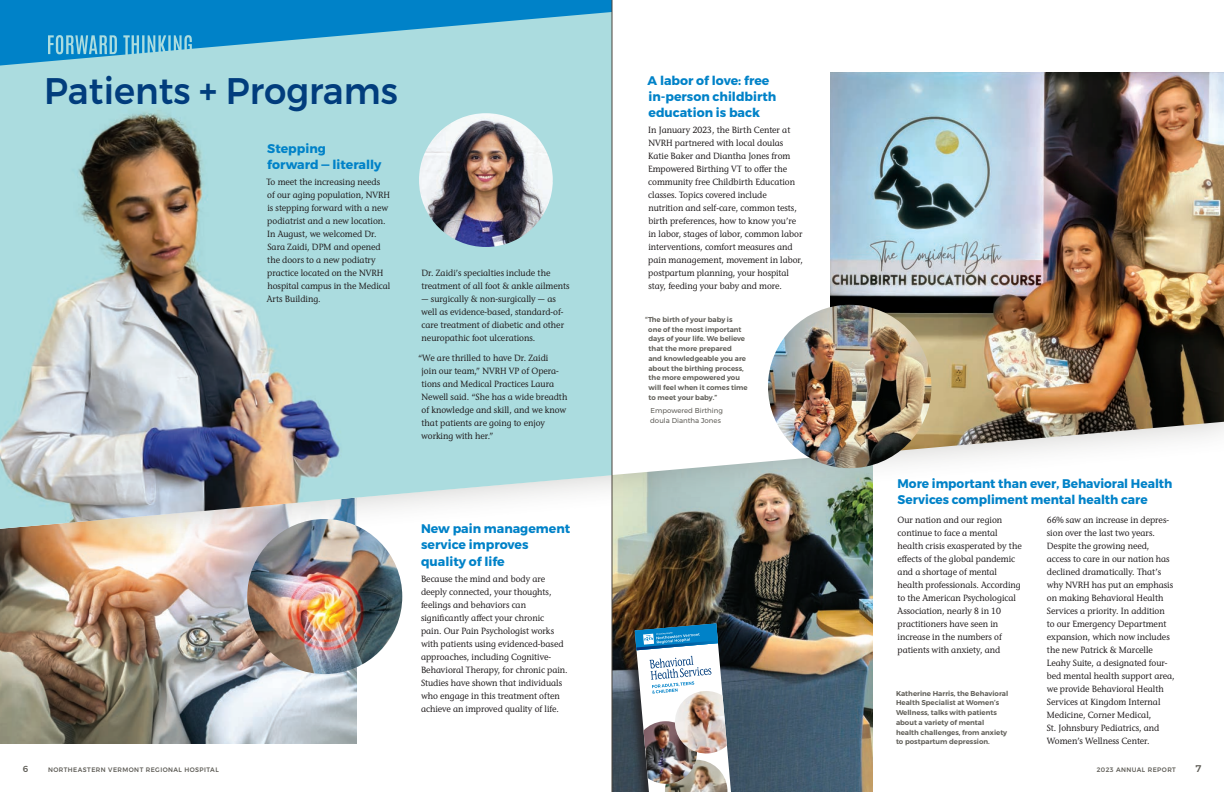
<style>
.page{position:relative;width:1224px;height:792px;background:#fff}
.page>*{position:absolute;margin:0;border:0;box-sizing:border-box;transform-origin:0 0}
.t1{font:500 37px "Montserrat";color:#013d7d;scale:.96 1}
.t2{font:700 12.5px/16.2px "Montserrat";color:#0082c8}
.t3{font:500 9.8px "Montserrat";color:#5f5d57}
.t4{font:500 9px/13px "Stone Informal ITC Pro";color:#231f20;scale:.94 1}
.t5{font:500 8.8px "Montserrat";color:#5f5d57}
.Captions{font:600 7px/9.8px "Montserrat";color:#5f5d57}
.Captions-2{font:7px/9.8px "Montserrat";color:#5f5d57}
.t6{font:500 6.5px "Montserrat";letter-spacing:.07em;color:#5f5d57;scale:.96 1}
.s1{font-weight:600}
</style>
<div class="page">
<img style="left:613px;top:562px;width:259px;height:230px">
<img style="left:0;top:562px;width:357px;height:182px">
<div style="left:0;top:0;width:1224px;height:562px;background:#5f5d57;opacity:.32"></div>
<svg style="left:613px;top:0;width:611px;height:529px"></svg>
<img style="left:0;top:66px;width:612px;height:463px">
<svg style="left:0;top:0;width:612px;height:66px;background:#4ba9d2"></svg>
<div style="left:622px;top:624px;width:113px;height:168px;background:#231f20;opacity:.75"></div>
<img style="left:635px;top:623px;width:96px;height:169px">
<img style="left:830px;top:72px;width:394px;height:385px">
<img style="left:419px;top:113px;width:134px;height:134px;border-radius:67px">
<img style="left:247px;top:519px;width:155px;height:155px;border-radius:78px">
<img style="left:768px;top:305px;width:163px;height:163px;border-radius:82px">
<hr style="left:612px;top:0;width:1px;height:792px;background:#4a443c">
<h1 class="t1" style="left:44px;top:62px;width:370px">Patients <span class="s1">+</span> Programs</h1>
<h3 class="t2" style="left:267px;top:140px;width:116px">Stepping<br>forward — literally</h3>
<p class="t4" style="left:267px;top:176px;width:133px">To meet the increasing needs<br>of our aging population, NVRH is stepping forward with a new podiatrist and a new location.<br>In August, we welcomed Dr.<br>Sara Zaidi, DPM and opened the doors to a new podiatry practice located on the NVRH hospital campus in the Medical<br>Arts Building.</p>
<p class="t4" style="left:422px;top:267px;width:159px">Dr. Zaidi’s specialties include the treatment of all foot &amp; ankle ailments</p>
<p class="t4" style="left:421px;top:293px;width:153px">— surgically &amp; non-surgically — as well as evidence-based, standard-of&shy;care treatment of diabetic and other neuropathic foot ulcerations.</p>
<p class="t4" style="left:421px;top:351px;width:157px;text-indent:-3px">“We are thrilled to have Dr. Zaidi<br>join our team,” NVRH VP of Opera&shy;tions and Medical Practices Laura<br>Newell said. “She has a wide breadth of knowledge and skill, and we know that patients are going to enjoy working with her.”</p>
<h3 class="t2" style="left:421px;top:520px;width:151px">New pain management service improves quality of life</h3>
<p class="t4" style="left:421px;top:572px;width:158px">Because the mind and body are deeply connected, your thoughts, feelings and behaviors can significantly affect your chronic<br>pain. Our Pain Psychologist works with patients using evidenced-based approaches, including Cognitive-Behavioral Therapy, for chronic pain.<br>Studies have shown that individuals who engage in this treatment often achieve an improved quality of life.</p>
<h3 class="t2" style="left:648px;top:72px;width:130px">A labor of love: free in-person childbirth education is back</h3>
<p class="t4" style="left:648px;top:124px;width:166px">In January 2023, the Birth Center at NVRH partnered with local doulas Katie Baker and Diantha Jones from Empowered Birthing VT to offer the community free Childbirth Education classes. Topics covered include nutrition and self-care, common tests, birth preferences, how to know you’re in labor, stages of labor, common labor interventions, comfort measures and pain management, movement in labor, postpartum planning, your hospital stay, feeding your baby and more.</p>
<p class="Captions" style="left:648px;top:314px;width:101px;text-indent:-3px">“The birth of your baby is<br>one of the most important days of your life. We believe that the more prepared<br>and knowledgeable you are about the birthing process, the more empowered you will feel when it comes time to meet your baby.”</p>
<p class="Captions-2" style="left:650px;top:405px;width:74px">Empowered Birthing doula Diantha Jones</p>
<h3 class="t2" style="left:898px;top:475px;width:276px">More important than ever, Behavioral Health<br>Services compliment mental health care</h3>
<p class="t4" style="left:898px;top:514px;width:134px">Our nation and our region continue to face a mental health crisis exasperated by the effects of the global pandemic and a shortage of mental health professionals. According to the American Psychological<br>Association, nearly 8 in 10 practitioners have seen in increase in the numbers of patients with anxiety, and</p>
<p class="t4" style="left:1047px;top:514px;width:138px">66% saw an increase in depres&shy;sion over the last two years.<br>Despite the growing need, access to care in our nation has declined dramatically. That’s why NVRH has put an emphasis on making Behavioral Health<br>Services a priority. In addition<br>to our Emergency Department expansion, which now includes the new Patrick &amp; Marcelle<br>Leahy Suite, a designated four&shy;bed mental health support area, we provide Behavioral Health<br>Services at Kingdom Internal<br>Medicine, Corner Medical,<br>St. Johnsbury Pediatrics, and<br>Women’s Wellness Center.</p>
<p class="Captions" style="left:896px;top:688px;width:114px">Katherine Harris, the Behavioral<br>Health Specialist at Women’s<br>Wellness, talks with patients about a variety of mental health challenges, from anxiety to postpartum depression.</p>
<p class="t5" style="left:23px;top:761px;width:7px">6</p>
<p class="t6" style="left:48px;top:764px;width:179px">NORTHEASTERN VERMONT REGIONAL HOSPITAL</p>
<p class="t6" style="left:1097px;top:764px;width:84px">2023 ANNUAL REPORT</p>
<p class="t3" style="left:1196px;top:760px;width:7px">7</p>
</div>
